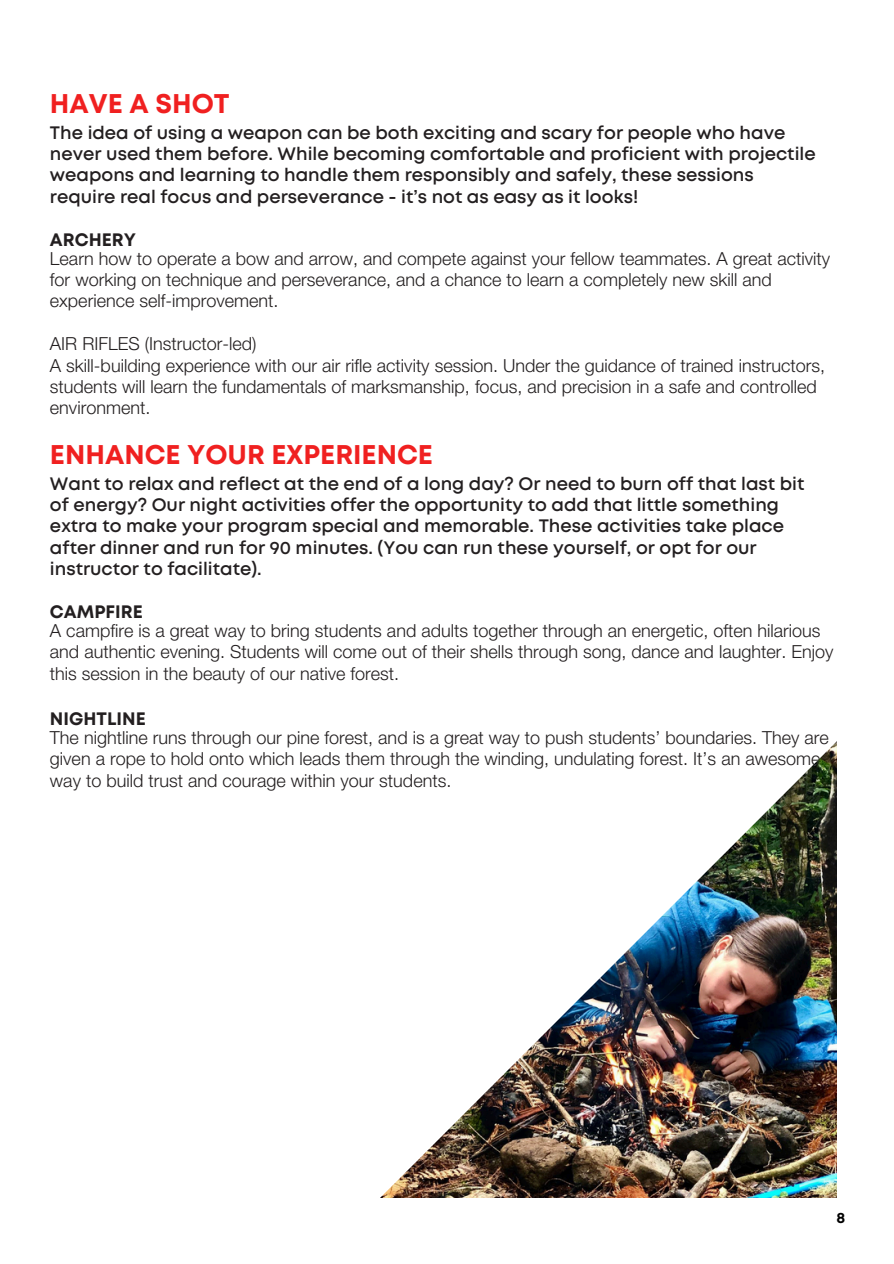
<style>
.page{position:relative;width:894px;height:1264px;background:#fff}
.page>*{position:absolute;margin:0;border:0;box-sizing:border-box;transform-origin:0 0}
.t1{font:700 27px "Mont";color:#f02020}
.t2{font:300 18px/21.3px "Helvetica Neue LT Pro";color:#231f20}
.t3{font:600 18px/21.3px "Mont";color:#231f20}
.t4{font:700 18px "Mont";color:#231f20}
.t5{font:700 15px "Mont";color:#000}
</style>
<div class="page">
<img style="left:381px;top:742px;width:455px;height:455px">
<h1 class="t1" style="left:50px;top:93px;width:181px">HAVE A SHOT</h1>
<p class="t3" style="left:50px;top:123px;width:767px">The idea of using a weapon can be both exciting and scary for people who have never used them before. While becoming comfortable and proficient with projectile weapons and learning to handle them responsibly and safely, these sessions require real focus and perseverance - it’s not as easy as it looks!</p>
<p class="t4" style="left:50px;top:232px;width:87px">ARCHERY</p>
<p class="t2" style="left:50px;top:250px;width:781px">Learn how to operate a bow and arrow, and compete against your fellow teammates. A great activity for working on technique and perseverance, and a chance to learn a completely new skill and experience self-improvement.</p>
<p class="t2" style="left:50px;top:336px;width:776px">AIR RIFLES (Instructor-led)<br>A skill-building experience with our air rifle activity session. Under the guidance of trained instructors, students will learn the fundamentals of marksmanship, focus, and precision in a safe and controlled environment.</p>
<h1 class="t1" style="left:50px;top:444px;width:384px">ENHANCE YOUR EXPERIENCE</h1>
<p class="t3" style="left:50px;top:474px;width:755px">Want to relax and reflect at the end of a long day? Or need to burn off that last bit of energy? Our night activities offer the opportunity to add that little something extra to make your program special and memorable. These activities take place after dinner and run for 90 minutes. (You can run these yourself, or opt for our instructor to facilitate).</p>
<p class="t4" style="left:50px;top:605px;width:94px">CAMPFIRE</p>
<p class="t2" style="left:50px;top:622px;width:784px">A campfire is a great way to bring students and adults together through an energetic, often hilarious and authentic evening. Students will come out of their shells through song, dance and laughter. Enjoy this session in the beauty of our native forest.</p>
<p class="t4" style="left:50px;top:711px;width:97px">NIGHTLINE</p>
<p class="t2" style="left:50px;top:729px;width:780px">The nightline runs through our pine forest, and is a great way to push students’ boundaries. They are given a rope to hold onto which leads them through the winding, undulating forest. It’s an awesome way to build trust and courage within your students.</p>
<p class="t5" style="left:836px;top:1212px;width:10px">8</p>
</div>
